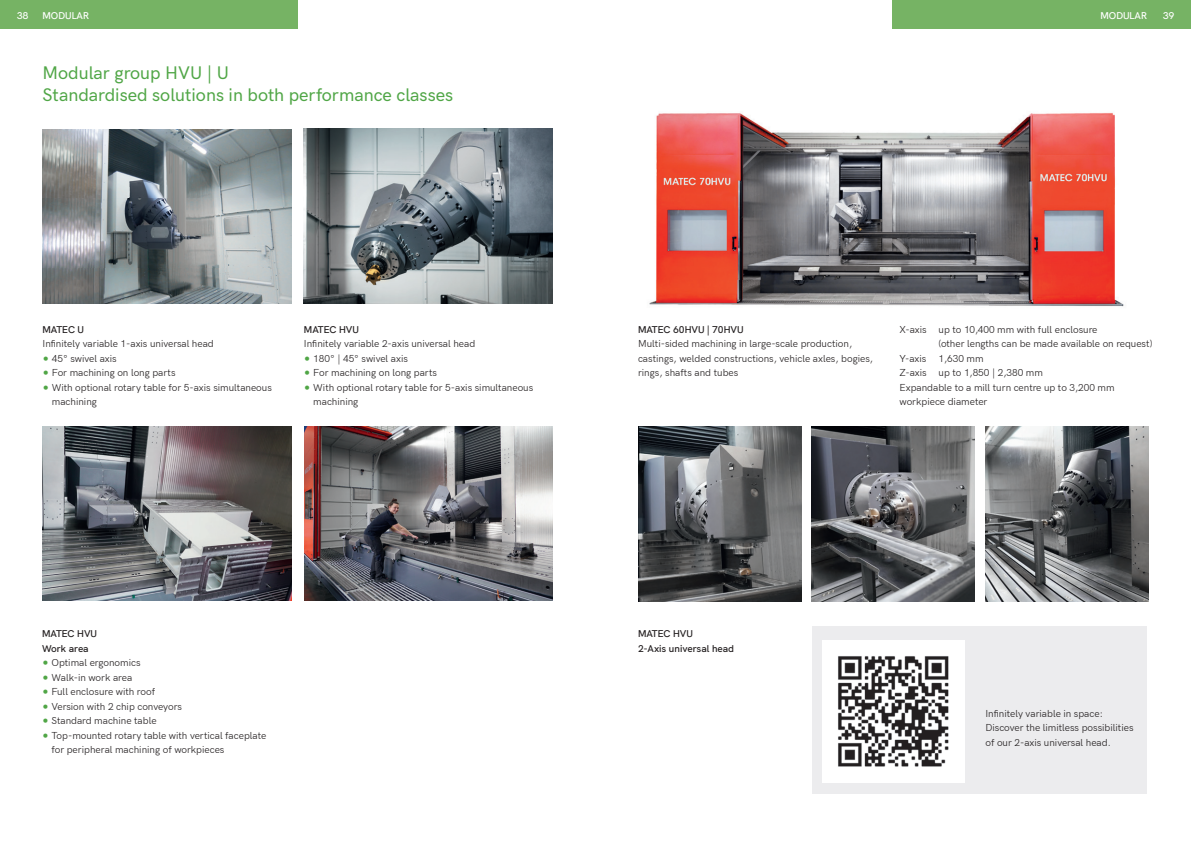
<style>
.page{position:relative;width:1191px;height:842px;background:#fff}
.page>*{position:absolute;margin:0;border:0;box-sizing:border-box;transform-origin:0 0}
.t1{font:500 18px/21.7px "HK Grotesk";color:#50a646}
.t2{font:10px/14.5px "HK Grotesk";color:#231f20}
.t3{font:600 10px/14.5px "HK Grotesk";color:#231f20}
.t4{font:600 10px "HK Grotesk";color:#fff}
</style>
<div class="page">
<div style="left:0;top:0;width:297px;height:28px;background:#76b364"></div>
<div style="left:892px;top:0;width:299px;height:28px;background:#76b364"></div>
<img style="left:43px;top:129px;width:248px;height:174px">
<img style="left:304px;top:129px;width:249px;height:175px">
<img style="left:304px;top:427px;width:249px;height:174px">
<img style="left:43px;top:427px;width:248px;height:174px">
<img style="left:649px;top:112px;width:475px;height:195px">
<img style="left:638px;top:427px;width:163px;height:174px">
<img style="left:811px;top:427px;width:163px;height:174px">
<img style="left:985px;top:427px;width:163px;height:174px">
<div style="left:811px;top:626px;width:335px;height:168px;background:#ececee"></div>
<img style="left:822px;top:641px;width:142px;height:141px">
<p class="t4" style="left:17px;top:8px;width:13px">38</p>
<p class="t4" style="left:43px;top:8px;width:48px">MODULAR</p>
<p class="t4" style="left:1100px;top:8px;width:48px">MODULAR</p>
<p class="t4" style="left:1163px;top:8px;width:13px">39</p>
<h1 class="t1" style="left:43px;top:60px;width:412px">Modular group HVU | U<br>Standardised solutions in both performance classes</h1>
<p class="t3" style="left:43px;top:321px;width:43px">MATEC U</p>
<p class="t2" style="left:52px;top:336px;width:221px;text-indent:-9px">Infinitely variable 1-axis universal head<br>45° swivel axis<br>For machining on long parts<br>With optional rotary table for 5-axis simultaneous machining</p>
<p class="t3" style="left:304px;top:321px;width:56px">MATEC HVU</p>
<p class="t2" style="left:313px;top:336px;width:221px;text-indent:-9px">Infinitely variable 2-axis universal head<br>180° | 45° swivel axis<br>For machining on long parts<br>With optional rotary table for 5-axis simultaneous machining</p>
<p class="t3" style="left:42px;top:625px;width:56px">MATEC HVU<br>Work area</p>
<p class="t2" style="left:51px;top:655px;width:216px">Optimal ergonomics<br>Walk-in work area<br>Full enclosure with roof<br>Version with 2 chip conveyors<br>Standard machine table<br>Top-mounted rotary table with vertical faceplate for peripheral machining of workpieces</p>
<p class="t3" style="left:638px;top:321px;width:107px">MATEC 60HVU | 70HVU</p>
<p class="t2" style="left:638px;top:336px;width:237px">Multi-sided machining in large-scale production, castings, welded constructions, vehicle axles, bogies, rings, shafts and tubes</p>
<p class="t2" style="left:899px;top:321px;width:199px">X-axis up to 10,400 mm with full enclosure</p>
<p class="t2" style="left:938px;top:336px;width:215px">(other lengths can be made available on request)</p>
<p class="t2" style="left:899px;top:350px;width:86px">Y-axis 1,630 mm</p>
<p class="t2" style="left:899px;top:365px;width:145px">Z-axis up to 1,850 | 2,380 mm</p>
<p class="t2" style="left:899px;top:379px;width:217px">Expandable to a mill turn centre up to 3,200 mm</p>
<p class="t2" style="left:899px;top:394px;width:89px">workpiece diameter</p>
<p class="t3" style="left:638px;top:625px;width:97px">MATEC HVU<br>2-Axis universal head</p>
<p class="t2" style="left:985px;top:705px;width:150px">Infinitely variable in space:<br>Discover the limitless possibilities of our 2-axis universal head.</p>
</div>
